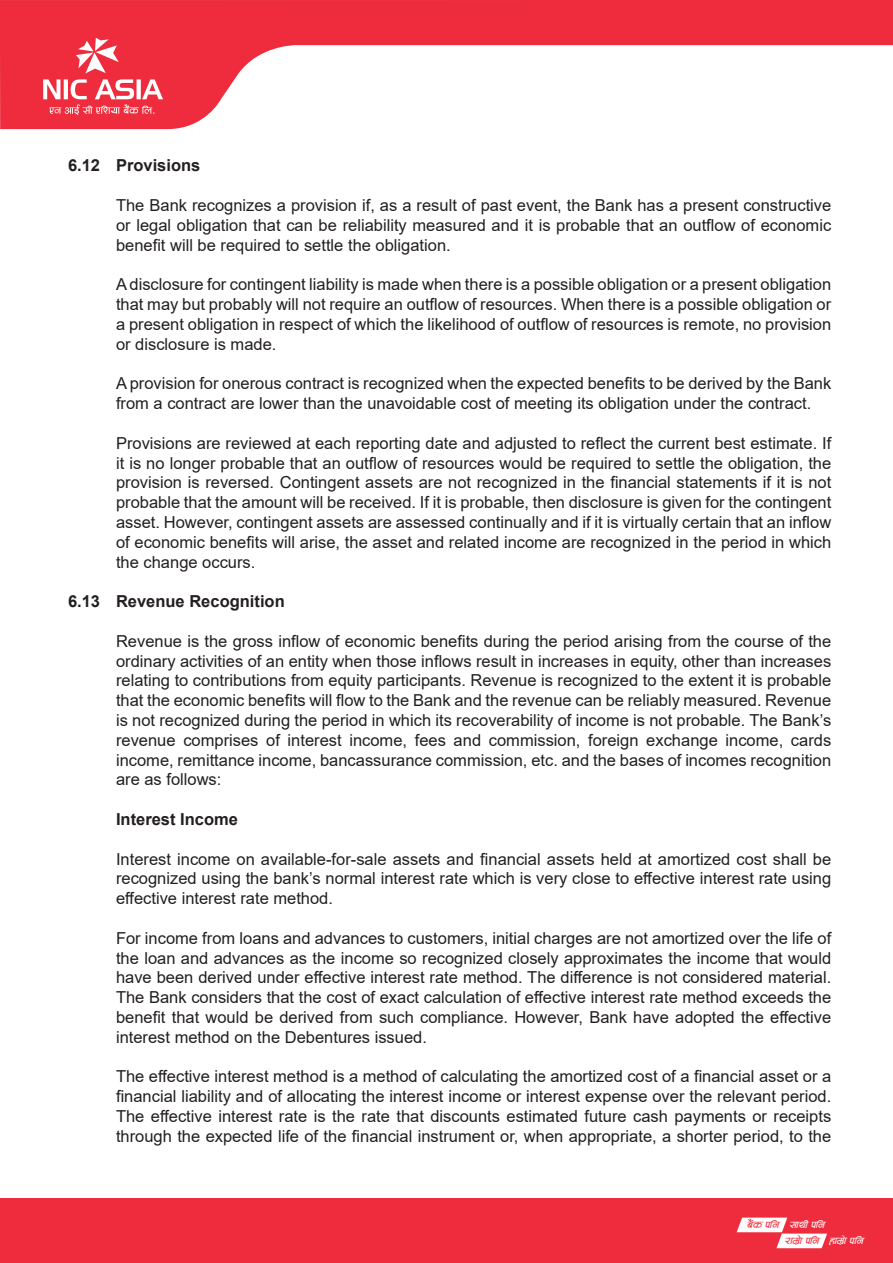
<style>
.page{position:relative;width:893px;height:1263px;background:#fff}
.page>*{position:absolute;margin:0;border:0;box-sizing:border-box;transform-origin:0 0}
.t1{font:16.5px/19.8px "Arial";color:#231f20;text-align:justify}
.t2{font:700 16.5px "Arial";color:#231f20}
.t3{font:italic 12.75px/16px "Aakriti";color:#ee2c3d}
.s1{color:#fff}
</style>
<div class="page">
<svg style="left:0;top:0;width:893px;height:129px"></svg>
<svg style="left:43px;top:38px;width:120px;height:77px"></svg>
<div style="left:0;top:1199px;width:893px;height:64px;background:#ee2c3d"></div>
<svg style="left:737px;top:1217px;width:90px;height:31px"></svg>
<p class="t2" style="left:68px;top:154px;width:134px">6.12 Provisions</p>
<p class="t1" style="left:116px;top:195px;width:717px">The Bank recognizes a provision if, as a result of past event, the Bank has a present constructive or legal obligation that can be reliability measured and it is probable that an outflow of economic benefit will be required to settle the obligation.</p>
<p class="t1" style="left:116px;top:274px;width:717px">A disclosure for contingent liability is made when there is a possible obligation or a present obligation that may but probably will not require an outflow of resources. When there is a possible obligation or a present obligation in respect of which the likelihood of outflow of resources is remote, no provision or disclosure is made.</p>
<p class="t1" style="left:116px;top:373px;width:717px">A provision for onerous contract is recognized when the expected benefits to be derived by the Bank from a contract are lower than the unavoidable cost of meeting its obligation under the contract.</p>
<p class="t1" style="left:116px;top:433px;width:717px">Provisions are reviewed at each reporting date and adjusted to reflect the current best estimate. If it is no longer probable that an outflow of resources would be required to settle the obligation, the provision is reversed. Contingent assets are not recognized in the financial statements if it is not probable that the amount will be received. If it is probable, then disclosure is given for the contingent asset. However, contingent assets are assessed continually and if it is virtually certain that an inflow of economic benefits will arise, the asset and related income are recognized in the period in which the change occurs.</p>
<p class="t2" style="left:68px;top:590px;width:218px">6.13 Revenue Recognition</p>
<p class="t1" style="left:116px;top:631px;width:717px">Revenue is the gross inflow of economic benefits during the period arising from the course of the ordinary activities of an entity when those inflows result in increases in equity, other than increases relating to contributions from equity participants. Revenue is recognized to the extent it is probable that the economic benefits will flow to the Bank and the revenue can be reliably measured. Revenue is not recognized during the period in which its recoverability of income is not probable. The Bank’s revenue comprises of interest income, fees and commission, foreign exchange income, cards income, remittance income, bancassurance commission, etc. and the bases of incomes recognition are as follows:</p>
<p class="t2" style="left:116px;top:807px;width:123px">Interest Income</p>
<p class="t1" style="left:116px;top:849px;width:717px">Interest income on available-for-sale assets and financial assets held at amortized cost shall be recognized using the bank’s normal interest rate which is very close to effective interest rate using effective interest rate method.</p>
<p class="t1" style="left:116px;top:928px;width:717px">For income from loans and advances to customers, initial charges are not amortized over the life of the loan and advances as the income so recognized closely approximates the income that would have been derived under effective interest rate method. The difference is not considered material.<br>The Bank considers that the cost of exact calculation of effective interest rate method exceeds the benefit that would be derived from such compliance. However, Bank have adopted the effective interest method on the Debentures issued.</p>
<p class="t1" style="left:116px;top:1066px;width:717px">The effective interest method is a method of calculating the amortized cost of a financial asset or a financial liability and of allocating the interest income or interest expense over the relevant period.<br>The effective interest rate is the rate that discounts estimated future cash payments or receipts through the expected life of the financial instrument or, when appropriate, a shorter period, to the</p>
<p class="t3" style="left:785px;top:1216px;width:80px;text-indent:-38px">a}+s klg <span class="s1">;fyL klg<br></span>/fd|f]klg <span class="s1">xfd|f]klg</span></p>
</div>
